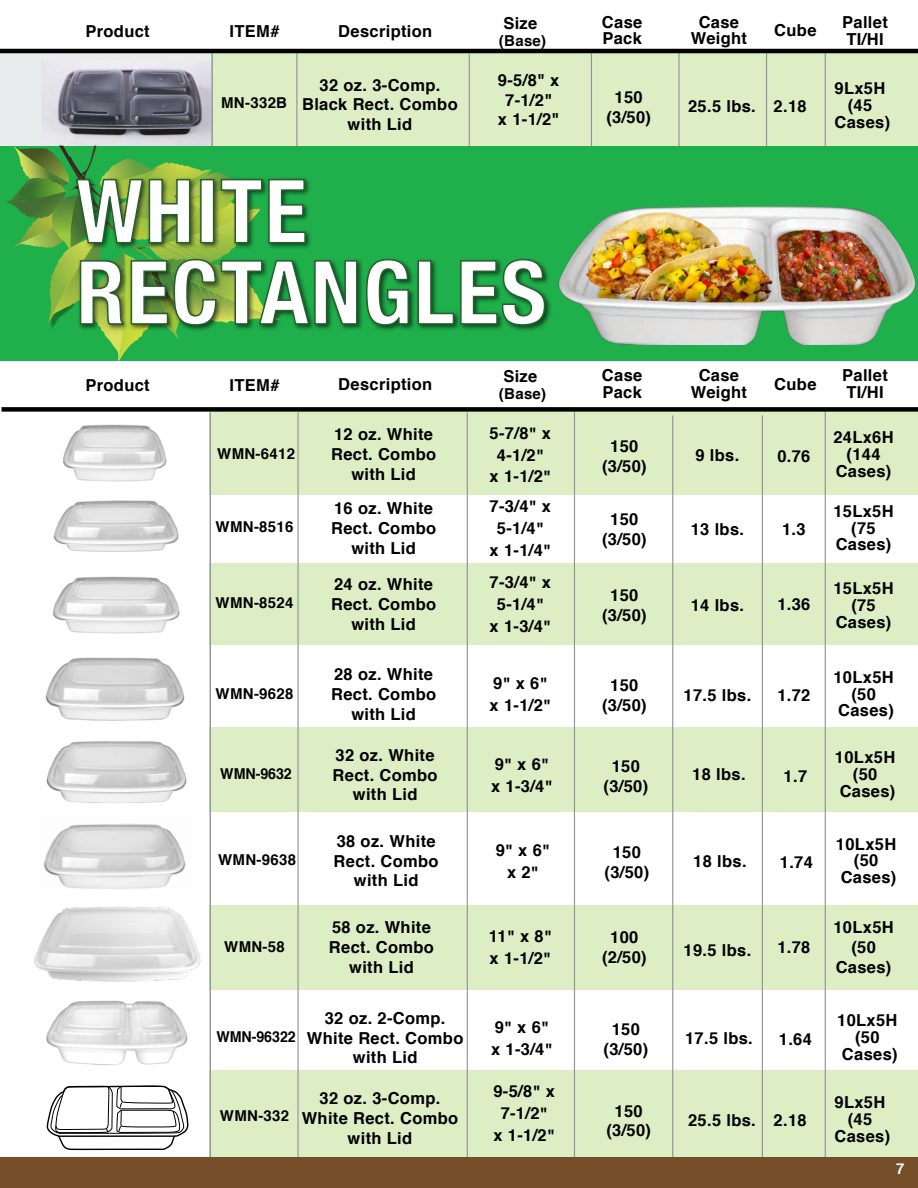
<style>
.page{position:relative;width:918px;height:1188px;background:#fff}
.page>*{position:absolute;margin:0;border:0;box-sizing:border-box;transform-origin:0 0}
.t1{font:700 condensed 88.35px/81.3px "Helvetica Neue";letter-spacing:.02em;color:#fff}
.t2{font:700 16.5px/19.8px "Helvetica";letter-spacing:.02em;color:#000;text-align:center}
.t3{font:700 15px "Helvetica";letter-spacing:.02em;color:#000}
.t4{font:700 15px "Helvetica";letter-spacing:-.005em;color:#000;scale:.95 1}
.t5{font:700 15px "Helvetica";letter-spacing:.02em;color:#000;scale:.95 1}
.t6{font:700 15px "Helvetica";color:#fff}
.s1{font-size:15.75px}
</style>
<div class="page">
<div style="left:210px;top:411px;width:708px;height:84px;background:#ddeec5"></div>
<div style="left:210px;top:53px;width:708px;height:93px;background:#ddeec5"></div>
<hr style="left:0;top:457px;width:1px;height:99px;background:#8dc63f">
<div style="left:210px;top:563px;width:708px;height:81px;background:#ddeec5"></div>
<hr style="left:0;top:852px;width:1px;height:96px;background:#8dc63f">
<hr style="left:0;top:656px;width:1px;height:98px;background:#8dc63f">
<div style="left:210px;top:728px;width:708px;height:84px;background:#ddeec5"></div>
<div style="left:210px;top:905px;width:708px;height:84px;background:#ddeec5"></div>
<div style="left:210px;top:1070px;width:708px;height:89px;background:#ddeec5"></div>
<hr style="left:0;top:1056px;width:1px;height:102px;background:#8dc63f">
<div style="left:0;top:53px;width:212px;height:94px;background:#e9edee"></div>
<img style="left:53px;top:500px;width:126px;height:52px">
<img style="left:52px;top:576px;width:128px;height:58px">
<img style="left:62px;top:424px;width:105px;height:58px">
<img style="left:45px;top:657px;width:140px;height:64px">
<img style="left:46px;top:741px;width:141px;height:62px">
<img style="left:46px;top:1000px;width:142px;height:65px">
<img style="left:42px;top:66px;width:169px;height:80px">
<img style="left:43px;top:824px;width:143px;height:65px">
<img style="left:34px;top:906px;width:167px;height:76px">
<hr style="left:0;top:1158px;width:2px;height:30px;background:#754d29">
<hr style="left:297px;top:413px;width:2px;height:748px;background:#939598">
<hr style="left:210px;top:413px;width:1px;height:748px;background:#939598">
<hr style="left:467px;top:413px;width:1px;height:748px;background:#939598">
<hr style="left:574px;top:411px;width:1px;height:750px;background:#939598">
<hr style="left:672px;top:415px;width:1px;height:746px;background:#939598">
<hr style="left:762px;top:415px;width:1px;height:746px;background:#939598">
<hr style="left:825px;top:411px;width:1px;height:750px;background:#939598">
<hr style="left:825px;top:52px;width:1px;height:98px;background:#939598">
<hr style="left:766px;top:52px;width:1px;height:98px;background:#939598">
<hr style="left:678px;top:52px;width:2px;height:98px;background:#939598">
<hr style="left:591px;top:52px;width:1px;height:98px;background:#939598">
<hr style="left:469px;top:54px;width:1px;height:98px;background:#939598">
<hr style="left:296px;top:52px;width:1px;height:98px;background:#939598">
<hr style="left:211px;top:52px;width:2px;height:98px;background:#939598">
<hr style="left:0;top:49px;width:918px;height:4px;background:#000">
<div style="left:2px;top:407px;width:916px;height:5px;background:#000"></div>
<div style="left:1px;top:1158px;width:917px;height:30px;background:#754d29"></div>
<div style="left:0;top:146px;width:918px;height:215px;background:#1faf4b"></div>
<img style="left:558px;top:206px;width:358px;height:138px">
<img style="left:358px;top:260px;width:193px;height:71px">
<svg style="left:5px;top:146px;width:353px;height:215px"></svg>
<svg style="left:365px;top:258px;width:45px;height:68px"></svg>
<svg style="left:417px;top:258px;width:129px;height:68px"></svg>
<svg style="left:46px;top:1085px;width:143px;height:73px"></svg>
<p class="t2" style="left:85px;top:22px;width:66px">Product</p>
<p class="t2" style="left:230px;top:22px;width:51px">ITEM#</p>
<p class="t2" style="left:338px;top:21px;width:96px">Description</p>
<p class="t2" style="left:503px;top:13px;width:36px">Size</p>
<p class="t3" style="left:499px;top:28px;width:49px">(Base)</p>
<p class="t2" style="left:602px;top:14px;width:42px;line-height:16.8px;text-align:left">Case<br>Pack</p>
<p class="t2" style="left:691px;top:14px;width:58px;line-height:16.8px">Case<br>Weight</p>
<p class="t2" style="left:774px;top:21px;width:44px">Cube</p>
<p class="t2" style="left:842px;top:14px;width:47px;line-height:16.8px;text-align:left">Pallet<br>TI/HI</p>
<p class="t3" style="left:221px;top:91px;width:67px">MN-332B</p>
<p class="t2" style="left:302px;top:75px;width:157px">32 oz. 3-Comp.<br>Black Rect. Combo with Lid</p>
<p class="t2" style="left:498px;top:70px;width:63px">9-5/8" x<br>7-1/2"<br>x 1-1/2"</p>
<p class="t2" style="left:606px;top:88px;width:46px">150 (3/50)</p>
<p class="t2" style="left:688px;top:97px;width:69px">25.5 lbs.</p>
<p class="t2" style="left:774px;top:97px;width:35px">2.18</p>
<p class="t2" style="left:835px;top:80px;width:57px;line-height:16.8px">9Lx5H (45<br>Cases)</p>
<h1 class="t1" style="left:76px;top:164px;width:472px">WHITE<br>RECTANGLES</h1>
<p class="t2" style="left:85px;top:375px;width:66px">Product</p>
<p class="t2" style="left:230px;top:375px;width:51px">ITEM#</p>
<p class="t2" style="left:338px;top:375px;width:96px">Description</p>
<p class="t2" style="left:503px;top:367px;width:36px">Size</p>
<p class="t3" style="left:499px;top:382px;width:49px">(Base)</p>
<p class="t2" style="left:602px;top:367px;width:42px;line-height:16.8px;text-align:left">Case<br>Pack</p>
<p class="t2" style="left:691px;top:367px;width:58px;line-height:16.8px">Case<br>Weight</p>
<p class="t2" style="left:774px;top:374px;width:44px">Cube</p>
<p class="t2" style="left:842px;top:367px;width:47px;line-height:16.8px;text-align:left">Pallet<br>TI/HI</p>
<p class="t3" style="left:217px;top:441px;width:79px">WMN-6412</p>
<p class="t3" style="left:216px;top:515px;width:79px">WMN-8516</p>
<p class="t3" style="left:216px;top:591px;width:79px">WMN-8524</p>
<p class="t3" style="left:216px;top:681px;width:79px">WMN-9628</p>
<p class="t2" style="left:331px;top:425px;width:107px">12 oz. White<br>Rect. Combo with Lid</p>
<p class="t2" style="left:331px;top:499px;width:107px">16 oz. White<br>Rect. Combo with Lid</p>
<p class="t2" style="left:331px;top:575px;width:107px">24 oz. White<br>Rect. Combo with Lid</p>
<p class="t2" style="left:331px;top:665px;width:107px">28 oz. White<br>Rect. Combo with Lid</p>
<p class="t2" style="left:490px;top:422px;width:63px;line-height:21.9px">5-7/8<span class="s1">"</span> x<br>4-1/2<span class="s1">"<br></span>x 1-1/2<span class="s1">"</span></p>
<p class="t2" style="left:490px;top:496px;width:63px;line-height:21.9px">7-3/4<span class="s1">"</span> x<br>5-1/4<span class="s1">"<br></span>x 1-1/4<span class="s1">"</span></p>
<p class="t2" style="left:490px;top:572px;width:63px;line-height:21.9px">7-3/4<span class="s1">"</span> x<br>5-1/4<span class="s1">"<br></span>x 1-3/4<span class="s1">"</span></p>
<p class="t2" style="left:490px;top:673px;width:63px;line-height:21.9px;text-align:left">9<span class="s1">"</span> x 6<span class="s1">" </span>x 1-1/2<span class="s1">"</span></p>
<p class="t2" style="left:602px;top:436px;width:46px">150 (3/50)</p>
<p class="t2" style="left:602px;top:510px;width:46px">150 (3/50)</p>
<p class="t2" style="left:602px;top:586px;width:46px">150 (3/50)</p>
<p class="t2" style="left:602px;top:676px;width:46px">150 (3/50)</p>
<p class="t2" style="left:696px;top:446px;width:45px">9 lbs.</p>
<p class="t2" style="left:691px;top:519px;width:55px">13 lbs.</p>
<p class="t2" style="left:691px;top:595px;width:55px">14 lbs.</p>
<p class="t2" style="left:684px;top:685px;width:69px">17.5 lbs.</p>
<p class="t2" style="left:777px;top:446px;width:35px">0.76</p>
<p class="t2" style="left:782px;top:520px;width:25px">1.3</p>
<p class="t2" style="left:777px;top:594px;width:35px">1.36</p>
<p class="t2" style="left:777px;top:686px;width:35px">1.72</p>
<p class="t2" style="left:833px;top:429px;width:62px;line-height:16.8px">24Lx6H (144<br>Cases)</p>
<p class="t2" style="left:833px;top:503px;width:62px;line-height:16.8px">15Lx5H (75<br>Cases)</p>
<p class="t2" style="left:833px;top:580px;width:62px;line-height:16.8px">15Lx5H (75<br>Cases)</p>
<p class="t2" style="left:833px;top:669px;width:62px;line-height:16.8px">10Lx5H (50<br>Cases)</p>
<p class="t5" style="left:220px;top:762px;width:77px">WMN-9632</p>
<p class="t2" style="left:333px;top:745px;width:107px">32 oz. White<br>Rect. Combo with Lid</p>
<p class="t2" style="left:491px;top:753px;width:63px;line-height:21.9px;text-align:left">9<span class="s1">"</span> x 6<span class="s1">" </span>x 1-3/4<span class="s1">"</span></p>
<p class="t2" style="left:604px;top:756px;width:46px">150 (3/50)</p>
<p class="t2" style="left:692px;top:764px;width:55px">18 lbs.</p>
<p class="t2" style="left:784px;top:766px;width:25px">1.7</p>
<p class="t2" style="left:835px;top:749px;width:62px;line-height:16.8px">10Lx5H (50<br>Cases)</p>
<p class="t3" style="left:218px;top:848px;width:79px">WMN-9638</p>
<p class="t2" style="left:334px;top:831px;width:107px">38 oz. White<br>Rect. Combo with Lid</p>
<p class="t2" style="left:496px;top:839px;width:56px;line-height:21.9px">9<span class="s1">"</span> x 6<span class="s1">" </span>x 2<span class="s1">"</span></p>
<p class="t2" style="left:605px;top:843px;width:46px">150 (3/50)</p>
<p class="t2" style="left:693px;top:852px;width:55px">18 lbs.</p>
<p class="t2" style="left:780px;top:852px;width:35px">1.74</p>
<p class="t2" style="left:836px;top:836px;width:62px;line-height:16.8px">10Lx5H (50<br>Cases)</p>
<p class="t3" style="left:224px;top:935px;width:62px">WMN-58</p>
<p class="t2" style="left:329px;top:918px;width:107px">58 oz. White<br>Rect. Combo with Lid</p>
<p class="t2" style="left:489px;top:925px;width:64px;line-height:21.9px;text-align:left">11<span class="s1">"</span> x 8<span class="s1">" </span>x 1-1/2<span class="s1">"</span></p>
<p class="t2" style="left:602px;top:927px;width:46px">100 (2/50)</p>
<p class="t2" style="left:684px;top:940px;width:69px">19.5 lbs.</p>
<p class="t2" style="left:777px;top:937px;width:35px">1.78</p>
<p class="t2" style="left:833px;top:918px;width:62px">10Lx5H (50<br>Cases)</p>
<p class="t4" style="left:216px;top:1025px;width:85px">WMN-96322</p>
<p class="t2" style="left:307px;top:1008px;width:158px">32 oz. 2-Comp.<br>White Rect. Combo with Lid</p>
<p class="t2" style="left:491px;top:1016px;width:63px;line-height:21.9px;text-align:left">9<span class="s1">"</span> x 6<span class="s1">" </span>x 1-3/4<span class="s1">"</span></p>
<p class="t2" style="left:604px;top:1019px;width:46px">150 (3/50)</p>
<p class="t2" style="left:685px;top:1029px;width:69px">17.5 lbs.</p>
<p class="t2" style="left:779px;top:1029px;width:35px">1.64</p>
<p class="t2" style="left:837px;top:1012px;width:62px;line-height:16.8px">10Lx5H (50<br>Cases)</p>
<p class="t3" style="left:220px;top:1104px;width:71px">WMN-332</p>
<p class="t2" style="left:302px;top:1089px;width:158px">32 oz. 3-Comp.<br>White Rect. Combo with Lid</p>
<p class="t2" style="left:493px;top:1081px;width:63px;line-height:21.9px">9-5/8<span class="s1">"</span> x<br>7-1/2<span class="s1">"<br></span>x 1-1/2<span class="s1">"</span></p>
<p class="t2" style="left:606px;top:1101px;width:46px">150 (3/50)</p>
<p class="t2" style="left:688px;top:1110px;width:69px">25.5 lbs.</p>
<p class="t2" style="left:774px;top:1110px;width:35px">2.18</p>
<p class="t2" style="left:835px;top:1094px;width:57px;line-height:16.8px">9Lx5H (45<br>Cases)</p>
<p class="t6" style="left:896px;top:1157px;width:10px">7</p>
</div>
